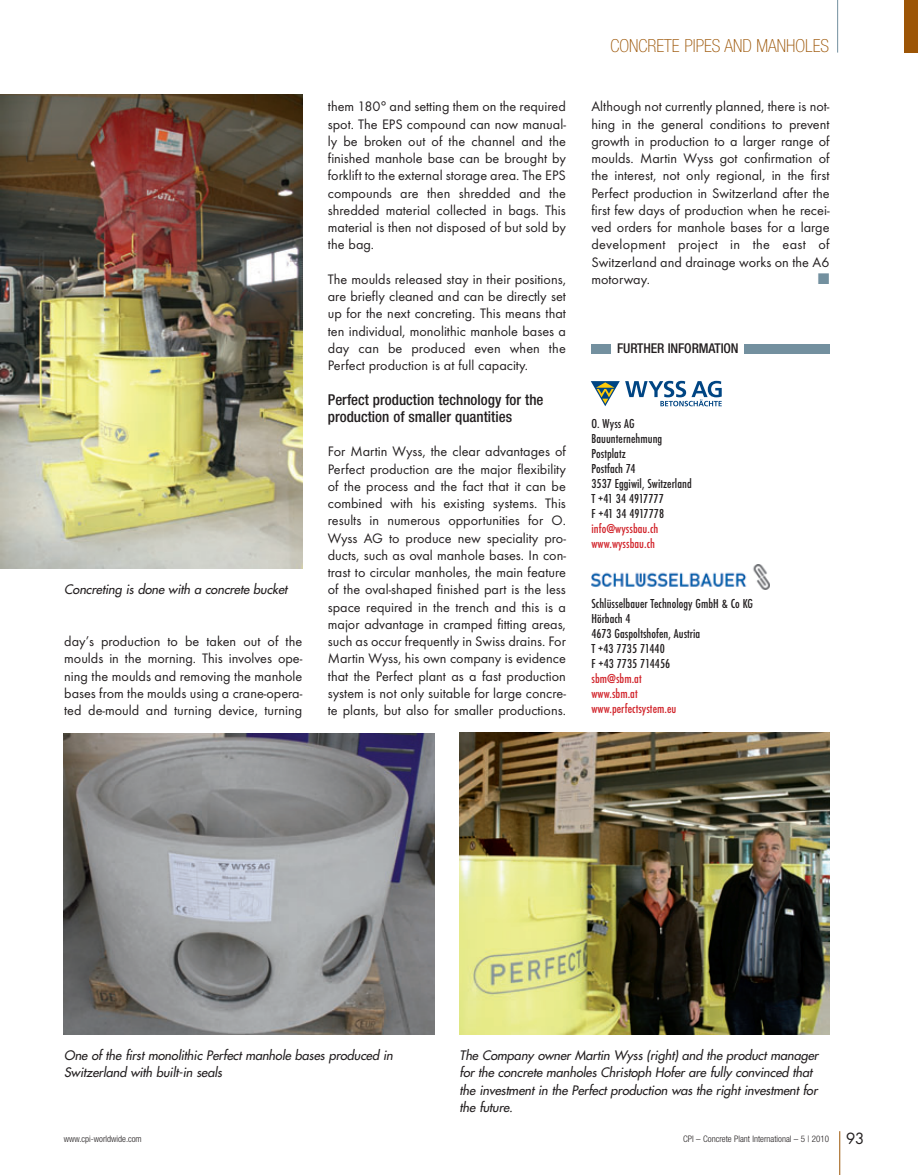
<style>
.page{position:relative;width:918px;height:1175px;background:#fff}
.page>*{position:absolute;margin:0;border:0;box-sizing:border-box;transform-origin:0 0}
.t1{font:100 condensed 18px "Helvetica Neue";color:#9c5506}
.t2{font:500 condensed 15px/17.2px "Helvetica Neue";color:#231f20}
.t3{font:14.25px/17.2px "Futura T";color:#231f20;text-align:justify}
.t4{font:14.25px "European Pi Three";color:#73909f}
.t5{font:500 condensed 13.5px/15px "Futura T";letter-spacing:.005em;color:#231f20}
.t6{font:500 condensed 13.5px/15px "Futura T";letter-spacing:.005em;color:#d1232a}
.t7{font:500 condensed 13.5px "Helvetica Neue";letter-spacing:-.01em;color:#231f20}
.t8{font:italic 12.75px/17.2px "Futura";letter-spacing:-.005em;color:#231f20}
.t9{font:300 condensed 9px "Helvetica Neue";color:#231f20}
.s1{font-family:"Futura";font-weight:400;font-stretch:normal;font-size:15px}
</style>
<div class="page">
<hr style="left:839px;top:1131px;width:1px;height:44px;background:#9c5506">
<hr style="left:837px;top:0;width:1px;height:53px;background:#73909f">
<div style="left:904px;top:0;width:14px;height:53px;background:#9c5506"></div>
<div style="left:591px;top:344px;width:20px;height:9px;background:#73909f"></div>
<div style="left:745px;top:344px;width:85px;height:9px;background:#73909f"></div>
<img style="left:64px;top:733px;width:370px;height:301px">
<img style="left:0;top:94px;width:302px;height:474px">
<img style="left:460px;top:732px;width:369px;height:302px">
<img style="left:592px;top:564px;width:178px;height:26px">
<svg style="left:591px;top:381px;width:131px;height:25px"></svg>
<p class="t8" style="left:64px;top:582px;width:227px">Concreting is done with a concrete bucket</p>
<p class="t3" style="left:64px;top:634px;width:240px">day’s production to be taken out of the moulds in the morning. This involves ope&shy;ning the moulds and removing the manhole bases from the moulds using a crane-opera&shy;ted de-mould and turning device, turning</p>
<p class="t3" style="left:328px;top:99px;width:240px">them 180° and setting them on the required spot. The EPS compound can now manual&shy;ly be broken out of the channel and the finished manhole base can be brought by forklift to the external storage area. The EPS compounds are then shredded and the shredded material collected in bags. This material is then not disposed of but sold by the bag.</p>
<p class="t3" style="left:328px;top:272px;width:240px">The moulds released stay in their positions, are briefly cleaned and can be directly set up for the next concreting. This means that ten individual, monolithic manhole bases a day can be produced even when the Perfect production is at full capacity.</p>
<p class="t2" style="left:328px;top:392px;width:217px">Perfect production technology for the production of smaller quantities</p>
<p class="t3" style="left:328px;top:444px;width:240px">For Martin Wyss, the clear advantages of Perfect production are the major flexibility of the process and the fact that it can be combined with his existing systems. This results in numerous opportunities for O.<br>Wyss AG to produce new speciality pro&shy;ducts, such as oval manhole bases. In con&shy;trast to circular manholes, the main feature of the oval-shaped finished part is the less space required in the trench and this is a major advantage in cramped fitting areas, such as occur frequently in Swiss drains. For Martin Wyss, his own company is evidence that the Perfect plant as a fast production system is not only suitable for large concre&shy;te plants, but also for smaller productions.</p>
<p class="t1" style="left:611px;top:39px;width:220px">CONCRETE PIPES AND MANHOLES</p>
<p class="t3" style="left:591px;top:99px;width:240px">Although not currently planned, there is not&shy;hing in the general conditions to prevent growth in production to a larger range of moulds. Martin Wyss got confirmation of the interest, not only regional, in the first Perfect production in Switzerland after the first few days of production when he recei&shy;ved orders for manhole bases for a large development project in the east of Switzerland and drainage works on the A6 motorway.</p>
<p class="t4" style="left:818px;top:271px;width:13px">-</p>
<p class="t7" style="left:617px;top:344px;width:123px">FURTHER INFORMATION</p>
<p class="t5" style="left:591px;top:417px;width:102px">O. Wyss AG<br>Bauunternehmung<br>Postplatz<br>Postfach 74<br>3537 Eggiwil, Switzerland<br>T +41 34 4917777<br>F +41 34 4917778</p>
<p class="t6" style="left:591px;top:522px;width:68px">info@wyssbau.ch www.wyssbau.ch</p>
<p class="t5" style="left:591px;top:597px;width:163px">Schlüsselbauer Technology GmbH &amp; Co KG<br>Hörbach 4<br>4673 Gaspoltshofen, Austria<br>T +43 7735 71440<br>F +43 7735 714456</p>
<p class="t6" style="left:591px;top:672px;width:86px">sbm@sbm.at www.sbm.at www.perfectsystem.eu</p>
<p class="t8" style="left:64px;top:1048px;width:333px">One of the first monolithic Perfect manhole bases produced in<br>Switzerland with built-in seals</p>
<p class="t8" style="left:460px;top:1048px;width:363px">The Company owner Martin Wyss (right) and the product manager for the concrete manholes Christoph Hofer are fully convinced that the investment in the Perfect production was the right investment for the future.</p>
<p class="t9" style="left:64px;top:1135px;width:80px">www.cpi-worldwide.com</p>
<p class="t9" style="left:683px;top:1135px;width:183px">CPI – Concrete Plant International – 5 | 2010 <span class="s1">93</span></p>
</div>
